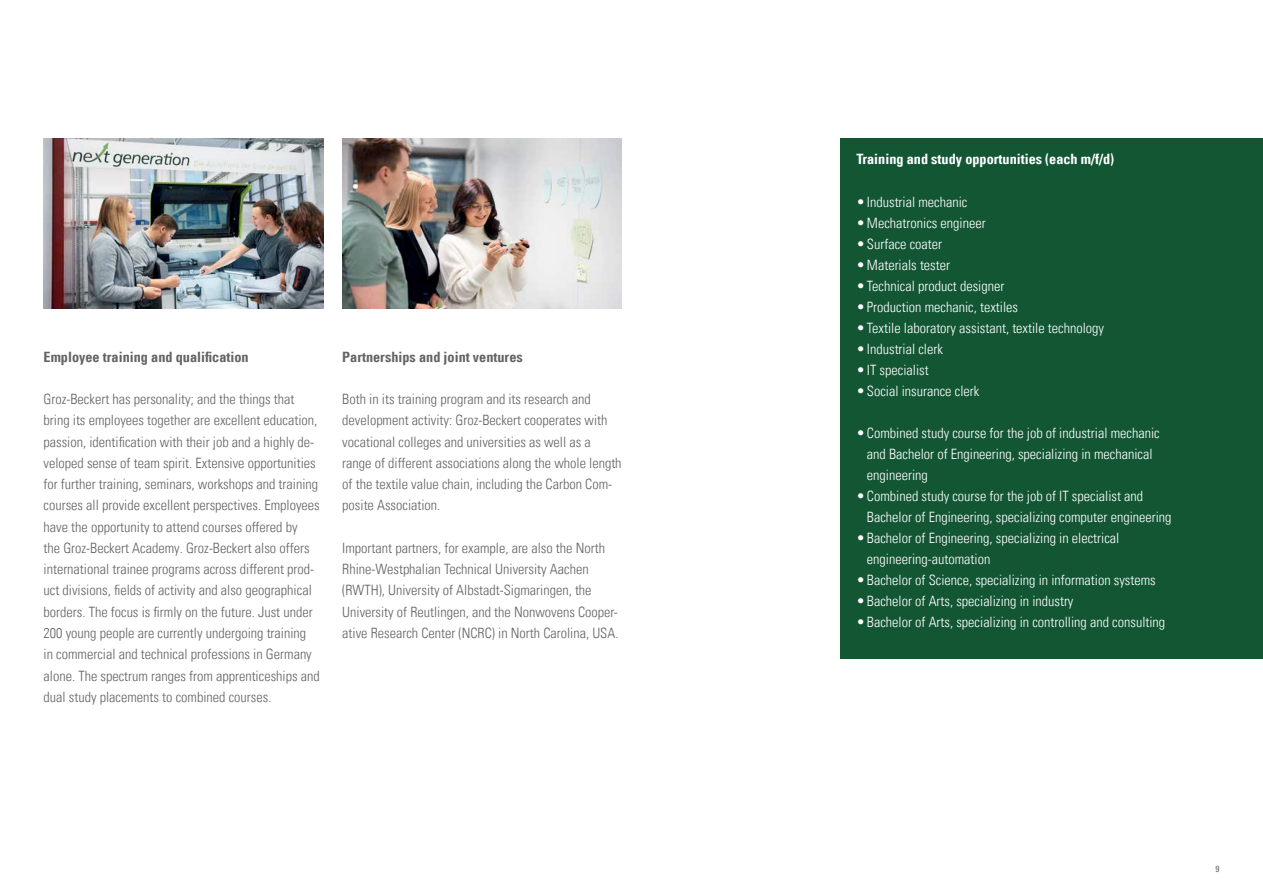
<style>
.page{position:relative;width:1263px;height:893px;background:#fff}
.page>*{position:absolute;margin:0;border:0;box-sizing:border-box;transform-origin:0 0}
.t1{font:14.25px/21.3px "Univers Com 47 Light Cond";color:#636466}
.t2{font:14.25px/21px "Univers Com 47 Light Cond";color:#fff}
.t3{font:14.25px "Univers Com 67 Bold Cond";color:#636466}
.t4{font:14.25px "Univers Com 67 Bold Cond";color:#fff}
.t5{font:condensed 9px "Univers Com 57";color:#636466}
</style>
<div class="page">
<img style="left:342px;top:138px;width:280px;height:171px">
<img style="left:44px;top:138px;width:279px;height:171px">
<div style="left:840px;top:138px;width:423px;height:521px;background:#125634"></div>
<p class="t3" style="left:44px;top:348px;width:207px">Employee training and qualification</p>
<p class="t1" style="left:44px;top:388px;width:278px">Groz-Beckert has personality; and the things that bring its employees together are excellent education, passion, identification with their job and a highly de&shy;veloped sense of team spirit. Extensive opportunities for further training, seminars, workshops and training courses all provide excellent perspectives. Employees have the opportunity to attend courses offered by<br>the Groz-Beckert Academy. Groz-Beckert also offers international trainee programs across different prod&shy;uct divisions, fields of activity and also geographical borders. The focus is firmly on the future. Just under 200 young people are currently undergoing training<br>in commercial and technical professions in Germany alone. The spectrum ranges from apprenticeships and dual study placements to combined courses.</p>
<p class="t3" style="left:342px;top:348px;width:182px">Partnerships and joint ventures</p>
<p class="t1" style="left:342px;top:388px;width:281px">Both in its training program and its research and development activity: Groz-Beckert cooperates with vocational colleges and universities as well as a range of different associations along the whole length of the textile value chain, including the Carbon Com&shy;posite Association.</p>
<p class="t1" style="left:342px;top:537px;width:278px">Important partners, for example, are also the North Rhine-Westphalian Technical University Aachen (RWTH), University of Albstadt-Sigmaringen, the University of Reutlingen, and the Nonwovens Cooper&shy;ative Research Center (NCRC) in North Carolina, USA.</p>
<p class="t4" style="left:856px;top:151px;width:259px">Training and study opportunities (each m/f/d)</p>
<p class="t2" style="left:856px;top:191px;width:113px">•Industrial mechanic</p>
<p class="t2" style="left:856px;top:212px;width:131px">•Mechatronics engineer</p>
<p class="t2" style="left:856px;top:233px;width:87px">•Surface coater</p>
<p class="t2" style="left:856px;top:254px;width:95px">•Materials tester</p>
<p class="t2" style="left:856px;top:275px;width:150px">•Technical product designer</p>
<p class="t2" style="left:856px;top:296px;width:163px">•Production mechanic, textiles</p>
<p class="t2" style="left:856px;top:317px;width:249px">•Textile laboratory assistant, textile technology</p>
<p class="t2" style="left:856px;top:338px;width:88px">•Industrial clerk</p>
<p class="t2" style="left:856px;top:359px;width:74px">•IT specialist</p>
<p class="t2" style="left:856px;top:380px;width:124px">•Social insurance clerk</p>
<p class="t2" style="left:867px;top:422px;width:294px;text-indent:-11px">•Combined study course for the job of industrial mechanic and Bachelor of Engineering, specializing in mechanical engineering</p>
<p class="t2" style="left:867px;top:485px;width:306px;text-indent:-11px">•Combined study course for the job of IT specialist and<br>Bachelor of Engineering, specializing computer engineering</p>
<p class="t2" style="left:867px;top:527px;width:254px;text-indent:-11px">•Bachelor of Engineering, specializing in electrical engineering-automation</p>
<p class="t2" style="left:856px;top:569px;width:301px">•Bachelor of Science, specializing in information systems</p>
<p class="t2" style="left:856px;top:590px;width:219px">•Bachelor of Arts, specializing in industry</p>
<p class="t2" style="left:856px;top:611px;width:310px">•Bachelor of Arts, specializing in controlling and consulting</p>
<p class="t5" style="left:1215px;top:863px;width:5px">9</p>
</div>
